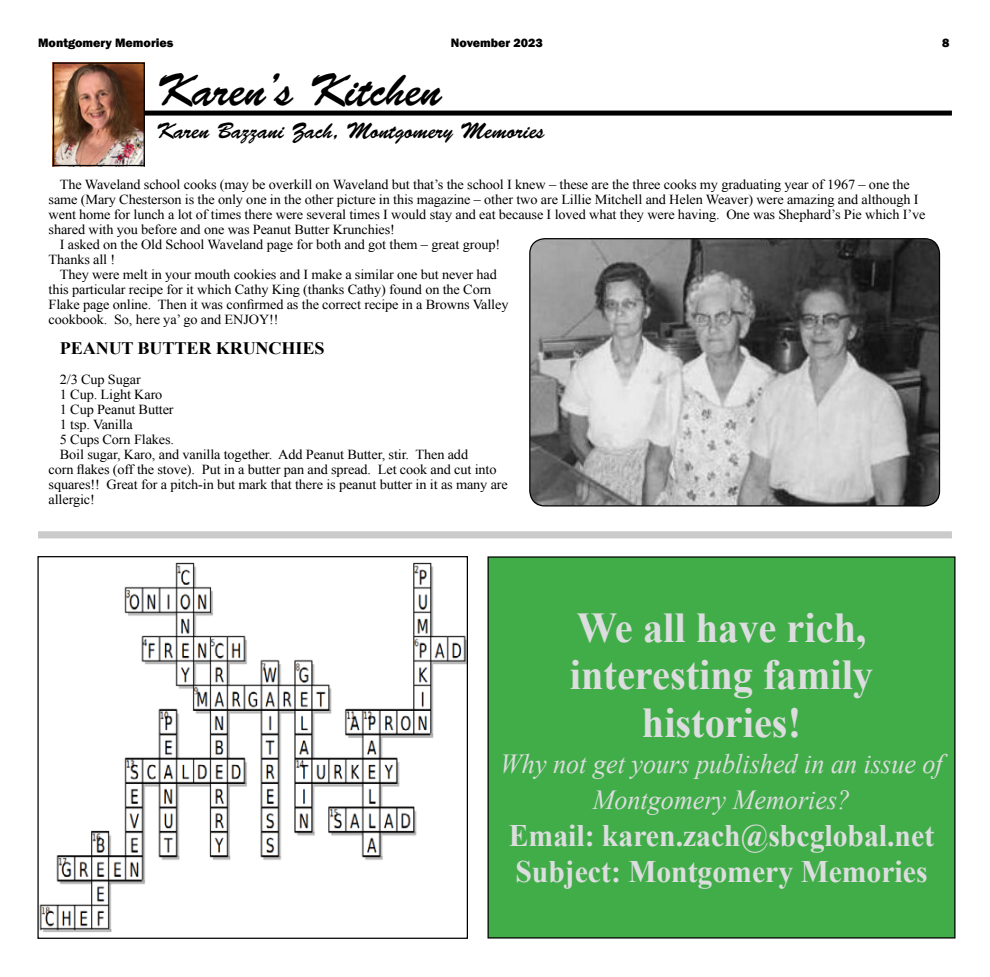
<style>
.page{position:relative;width:990px;height:977px;background:#fff}
.page>*{position:absolute;margin:0;border:0;box-sizing:border-box;transform-origin:0 0}
.Headline_24{font:46.25px "Brush Script Std";color:#000;scale:.95 1}
.t1{font:700 42.5px/47.5px "Times New Roman";color:#dcddde;text-align:center;scale:.95 1}
.t2{font:700 31.25px/36.2px "Times New Roman";color:#dcddde;scale:.95 1}
.t3{font:italic 27.5px/36.2px "Times New Roman";color:#dcddde;text-align:center;scale:.95 1}
.Headline_24-2{font:22.5px "Brush Script Std";color:#000;scale:.95 1}
.body{font:700 17.5px "Times New Roman";letter-spacing:-.01em;color:#000;scale:1.04 1}
.body-2{font:13.75px/15px "Times New Roman";letter-spacing:-.01em;color:#000;scale:1.04 1}
.t4{font:800 12.5px "Franklin Gothic";color:#000}
</style>
<div class="page">
<div style="left:58px;top:110px;width:894px;height:5px;background:#000"></div>
<img style="left:55px;top:64px;width:88px;height:100px">
<div style="left:53px;top:62px;width:92px;height:104px;border:1px solid #000"></div>
<img style="left:531px;top:238px;width:408px;height:267px">
<div style="left:529px;top:238px;width:411px;height:268px;border:1px solid #000;border-radius:15px"></div>
<div style="left:488px;top:557px;width:467px;height:380px;background:#41ad49"></div>
<img style="left:39px;top:562px;width:427px;height:370px">
<div style="left:39px;top:532px;width:912px;height:5px;background:#cacaca"></div>
<p class="t4" style="left:38px;top:35px;width:137px">Montgomery Memories</p>
<p class="t4" style="left:451px;top:35px;width:93px">November 2023</p>
<p class="t4" style="left:942px;top:35px;width:9px">8</p>
<p class="Headline_24" style="left:156px;top:64px;width:302px">Karen’s Kitchen</p>
<p class="Headline_24-2" style="left:156px;top:118px;width:411px">Karen Bazzani Zach, Montgomery Memories</p>
<p class="body-2" style="left:49px;top:177px;width:845px;text-indent:11px">The Waveland school cooks (may be overkill on Waveland but that’s the school I knew – these are the three cooks my graduating year of 1967 – one the same (Mary Chesterson is the only one in the other picture in this magazine – other two are Lillie Mitchell and Helen Weaver) were amazing and although I went home for lunch a lot of times there were several times I would stay and eat because I loved what they were having. One was Shephard’s Pie which I’ve shared with you before and one was Peanut Butter Krunchies!</p>
<p class="body-2" style="left:49px;top:237px;width:436px;text-indent:11px">I asked on the Old School Waveland page for both and got them – great group!<br>Thanks all !</p>
<p class="body-2" style="left:49px;top:267px;width:444px;text-indent:11px">They were melt in your mouth cookies and I make a similar one but never had this particular recipe for it which Cathy King (thanks Cathy) found on the Corn Flake page online. Then it was confirmed as the correct recipe in a Browns Valley cookbook. So, here ya’ go and ENJOY!!</p>
<p class="body" style="left:60px;top:336px;width:256px">PEANUT BUTTER KRUNCHIES</p>
<p class="body-2" style="left:60px;top:372px;width:79px">2/3 Cup Sugar</p>
<p class="body-2" style="left:60px;top:387px;width:100px">1 Cup. Light Karo</p>
<p class="body-2" style="left:60px;top:402px;width:111px">1 Cup Peanut Butter</p>
<p class="body-2" style="left:60px;top:417px;width:72px">1 tsp. Vanilla</p>
<p class="body-2" style="left:60px;top:432px;width:111px">5 Cups Corn Flakes.</p>
<p class="body-2" style="left:49px;top:447px;width:443px;text-indent:11px">Boil sugar, Karo, and vanilla together. Add Peanut Butter, stir. Then add<br>corn flakes (off the stove). Put in a butter pan and spread. Let cook and cut into squares!! Great for a pitch-in but mark that there is peanut butter in it as many are allergic!</p>
<p class="t1" style="left:570px;top:602px;width:321px">We all have rich, interesting family histories!</p>
<p class="t3" style="left:500px;top:744px;width:467px">Why not get yours published in an issue of<br>Montgomery Memories?</p>
<p class="t2" style="left:509px;top:816px;width:449px">Email: karen.zach@sbcglobal.net<br>Subject: Montgomery Memories</p>
</div>
